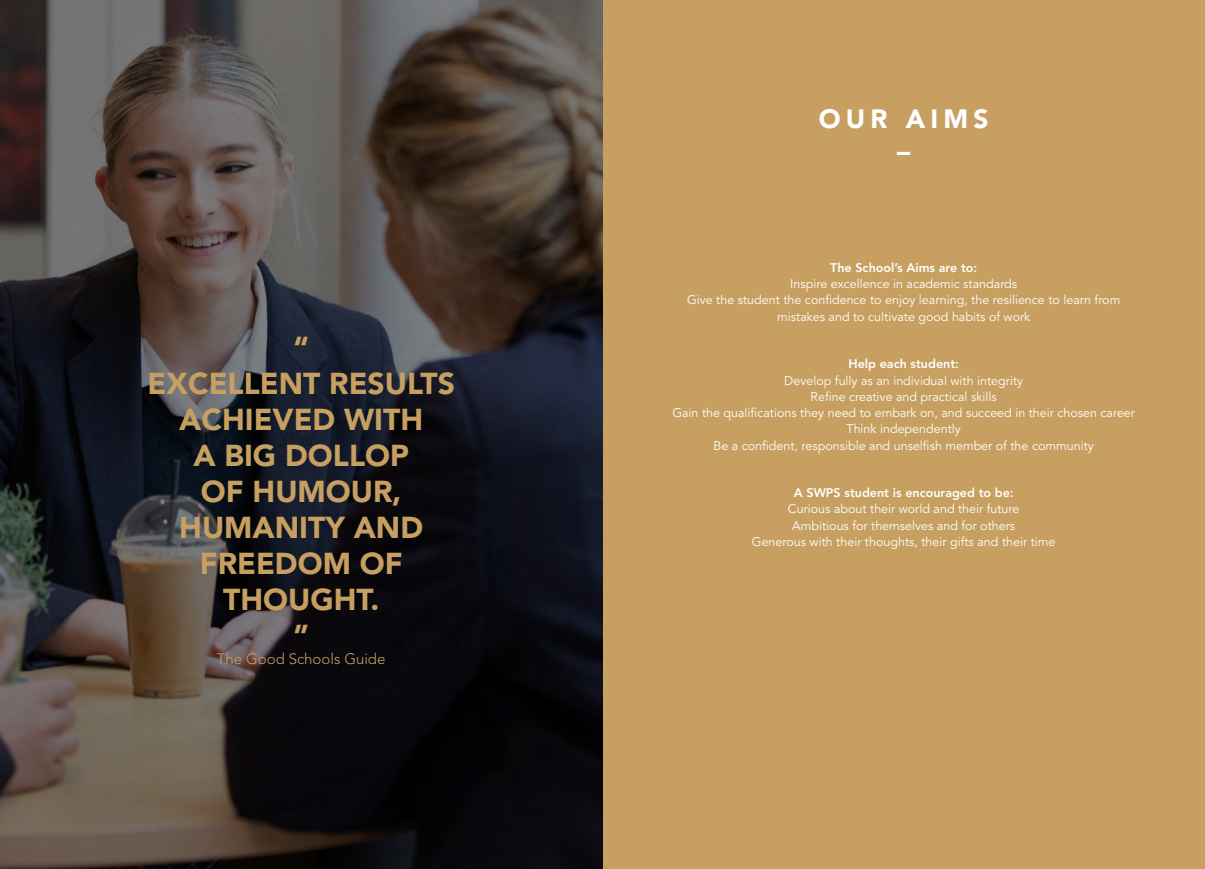
<style>
.page{position:relative;width:1205px;height:869px;background:#fff}
.page>*{position:absolute;margin:0;border:0;box-sizing:border-box;transform-origin:0 0}
.t1{font:900 30px/36px "Avenir LT Pro";color:#c7a061;text-align:center}
.t2{font:900 26.25px/31.5px "Avenir LT Pro";letter-spacing:.2em;color:#fff;text-align:center}
.t3{font:300 15px "Avenir LT Pro";color:#c7a061}
.t4{font:12.5px/16.2px "Avenir LT Pro";color:#fff;text-align:center}
.t5{font:800 12.5px "Avenir LT Pro";color:#fff}
</style>
<div class="page">
<div style="left:602px;top:0;width:603px;height:868px;background:#c7a061"></div>
<svg style="left:0;top:0;width:602px;height:868px;background:#353031"></svg>
<h1 class="t1" style="left:148px;top:329px;width:309px">“<br>EXCELLENT RESULTS<br>ACHIEVED WITH<br>A BIG DOLLOP<br>OF HUMOUR,<br>HUMANITY AND<br>FREEDOM OF<br>THOUGHT.<br>”</h1>
<p class="t3" style="left:217px;top:649px;width:170px">The Good Schools Guide</p>
<h2 class="t2" style="left:819px;top:103px;width:171px">OUR AIMS –</h2>
<p class="t5" style="left:830px;top:260px;width:148px">The School’s Aims are to:</p>
<p class="t4" style="left:687px;top:276px;width:435px">Inspire excellence in academic standards<br>Give the student the confidence to enjoy learning, the resilience to learn from mistakes and to cultivate good habits of work</p>
<p class="t5" style="left:848px;top:356px;width:112px">Help each student:</p>
<p class="t4" style="left:672px;top:372px;width:464px">Develop fully as an individual with integrity<br>Refine creative and practical skills<br>Gain the qualifications they need to embark on, and succeed in their chosen career Think independently<br>Be a confident, responsible and unselfish member of the community</p>
<p class="t5" style="left:794px;top:485px;width:221px">A SWPS student is encouraged to be:</p>
<p class="t4" style="left:752px;top:501px;width:305px">Curious about their world and their future<br>Ambitious for themselves and for others<br>Generous with their thoughts, their gifts and their time</p>
</div>
